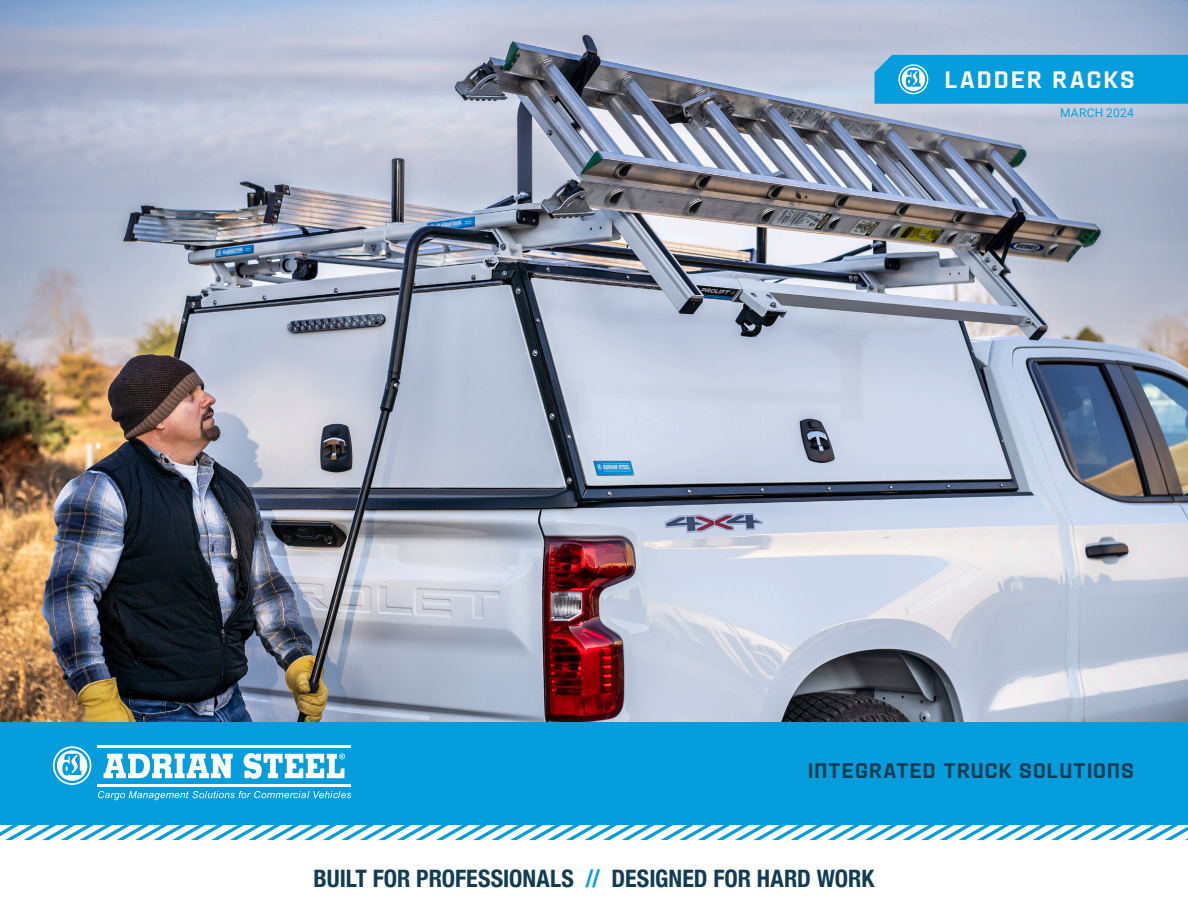
<style>
.page{position:relative;width:1188px;height:918px;background:#fff}
.page>*{position:absolute;margin:0;border:0;box-sizing:border-box;transform-origin:0 0}
.t1{font:700 condensed 24px "Helvetica Neue";color:#113d54}
.t2{font:300 23.7px "CWM";letter-spacing:.115em;color:#fff}
.t3{font:300 21px "CWM";letter-spacing:.055em;color:#113d54}
.t4{font:12px "Roboto";letter-spacing:.02em;color:#00a2df}
.s1{color:#00a2df}
</style>
<div class="page">
<img style="left:0;top:0;width:1188px;height:723px">
<div style="left:0;top:723px;width:1188px;height:102px;background:#069ddc"></div>
<svg style="left:53px;top:746px;width:38px;height:39px"></svg>
<svg style="left:55px;top:748px;width:35px;height:35px"></svg>
<svg style="left:57px;top:750px;width:30px;height:31px"></svg>
<svg style="left:62px;top:754px;width:19px;height:22px"></svg>
<hr style="left:98px;top:746px;width:253px;height:2px;background:#fff">
<hr style="left:98px;top:784px;width:253px;height:2px;background:#fff">
<svg style="left:98px;top:791px;width:253px;height:9px"></svg>
<svg style="left:104px;top:753px;width:129px;height:26px"></svg>
<svg style="left:244px;top:753px;width:101px;height:26px"></svg>
<svg style="left:874px;top:55px;width:314px;height:49px;background:#0fa0dc"></svg>
<svg style="left:0;top:825px;width:1188px;height:15px"></svg>
<p class="t2" style="left:945px;top:66px;width:192px">LADDER RACKS</p>
<p class="t4" style="left:1060px;top:104px;width:75px">MARCH 2024</p>
<p class="t3" style="left:808px;top:759px;width:327px">INTEGRATED TRUCK SOLUTIONS</p>
<p class="t1" style="left:314px;top:864px;width:562px">BUILT FOR PROFESSIONALS <span class="s1">//</span> DESIGNED FOR HARD WORK</p>
</div>
